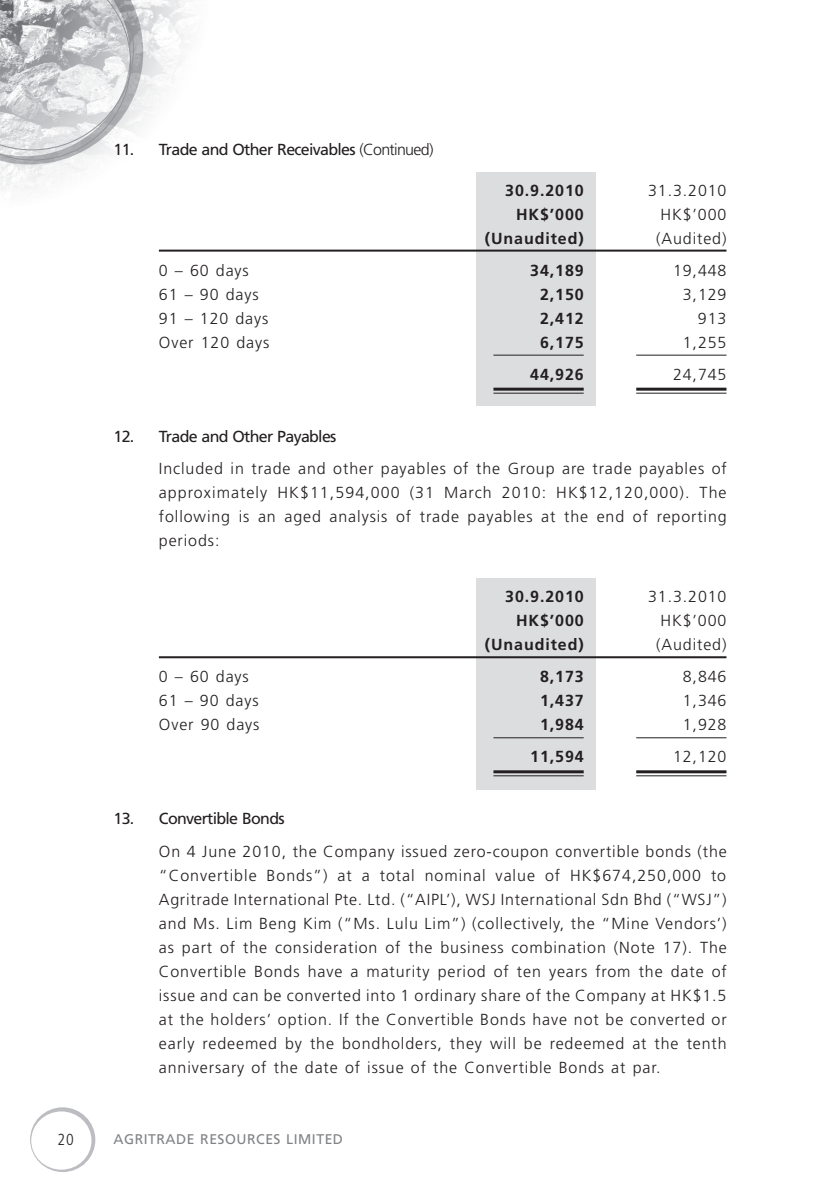
<style>
.page{position:relative;width:840px;height:1191px;background:#fff}
.page>*{position:absolute;margin:0;border:0;box-sizing:border-box;transform-origin:0 0}
.t1{font:300 16px/24px "Frutiger LT Std";letter-spacing:.055em;color:#231f20;text-align:justify}
.t2{font:700 16px "Frutiger LT Std";letter-spacing:.055em;color:#231f20}
.t3{font:16px "Frutiger LT Std";letter-spacing:-.045em;color:#231f20}
.t4{font:300 condensed 16px "Frutiger LT Std";color:#231f20}
.t5{font:14px "Frutiger LT Std";letter-spacing:.035em;color:#808285}
.s1{font-weight:300}
</style>
<div class="page">
<svg style="left:30px;top:1107px;width:65px;height:65px"></svg>
<img style="left:0;top:0;width:192px;height:191px">
<svg style="left:0;top:0;width:143px;height:165px"></svg>
<div style="left:476px;top:172px;width:119px;height:233px;background:#dcdddf"></div>
<hr style="left:159px;top:250px;width:567px;height:2px;background:#231f20">
<hr style="left:493px;top:355px;width:90px;height:1px;background:#231f20">
<hr style="left:636px;top:355px;width:90px;height:1px;background:#231f20">
<hr style="left:493px;top:388px;width:90px;height:3px;background:#231f20">
<hr style="left:493px;top:393px;width:90px;height:1px;background:#231f20">
<hr style="left:636px;top:388px;width:90px;height:3px;background:#231f20">
<hr style="left:636px;top:393px;width:90px;height:1px;background:#231f20">
<div style="left:476px;top:578px;width:119px;height:211px;background:#dcdddf"></div>
<hr style="left:159px;top:656px;width:567px;height:2px;background:#231f20">
<hr style="left:493px;top:737px;width:90px;height:1px;background:#231f20">
<hr style="left:636px;top:737px;width:90px;height:1px;background:#231f20">
<hr style="left:493px;top:770px;width:90px;height:3px;background:#231f20">
<hr style="left:493px;top:775px;width:90px;height:1px;background:#231f20">
<hr style="left:636px;top:770px;width:90px;height:3px;background:#231f20">
<hr style="left:636px;top:775px;width:90px;height:1px;background:#231f20">
<p class="t3" style="left:113px;top:140px;width:321px">11. Trade and Other Receivables <span class="s1">(Continued)</span></p>
<p class="t2" style="left:505px;top:181px;width:80px">30.9.2010</p>
<p class="t1" style="left:647px;top:178px;width:80px">31.3.2010</p>
<p class="t2" style="left:515px;top:205px;width:69px">HK$’000</p>
<p class="t1" style="left:660px;top:202px;width:67px">HK$’000</p>
<p class="t2" style="left:484px;top:229px;width:100px">(Unaudited)</p>
<p class="t1" style="left:655px;top:226px;width:72px">(Audited)</p>
<p class="t1" style="left:159px;top:258px;width:91px">0 – 60 days</p>
<p class="t2" style="left:530px;top:261px;width:55px">34,189</p>
<p class="t1" style="left:672px;top:258px;width:55px">19,448</p>
<p class="t1" style="left:159px;top:282px;width:101px">61 – 90 days</p>
<p class="t2" style="left:539px;top:285px;width:45px">2,150</p>
<p class="t1" style="left:682px;top:282px;width:45px">3,129</p>
<p class="t1" style="left:159px;top:306px;width:111px">91 – 120 days</p>
<p class="t2" style="left:539px;top:309px;width:45px">2,412</p>
<p class="t1" style="left:697px;top:306px;width:30px">913</p>
<p class="t1" style="left:159px;top:330px;width:112px">Over 120 days</p>
<p class="t2" style="left:539px;top:333px;width:45px">6,175</p>
<p class="t1" style="left:682px;top:330px;width:45px">1,255</p>
<p class="t2" style="left:530px;top:365px;width:55px">44,926</p>
<p class="t1" style="left:672px;top:362px;width:55px">24,745</p>
<p class="t3" style="left:113px;top:427px;width:224px">12. Trade and Other Payables</p>
<p class="t1" style="left:159px;top:457px;width:569px">Included in trade and other payables of the Group are trade payables of approximately HK$11,594,000 (31 March 2010: HK$12,120,000). The following is an aged analysis of trade payables at the end of reporting periods:</p>
<p class="t2" style="left:505px;top:587px;width:80px">30.9.2010</p>
<p class="t1" style="left:647px;top:585px;width:80px">31.3.2010</p>
<p class="t2" style="left:515px;top:611px;width:69px">HK$’000</p>
<p class="t1" style="left:660px;top:609px;width:67px">HK$’000</p>
<p class="t2" style="left:484px;top:635px;width:100px">(Unaudited)</p>
<p class="t1" style="left:655px;top:633px;width:72px">(Audited)</p>
<p class="t1" style="left:159px;top:665px;width:91px">0 – 60 days</p>
<p class="t2" style="left:539px;top:667px;width:45px">8,173</p>
<p class="t1" style="left:682px;top:665px;width:45px">8,846</p>
<p class="t1" style="left:159px;top:689px;width:101px">61 – 90 days</p>
<p class="t2" style="left:539px;top:691px;width:45px">1,437</p>
<p class="t1" style="left:682px;top:689px;width:45px">1,346</p>
<p class="t1" style="left:159px;top:713px;width:102px">Over 90 days</p>
<p class="t2" style="left:539px;top:715px;width:45px">1,984</p>
<p class="t1" style="left:682px;top:713px;width:45px">1,928</p>
<p class="t2" style="left:530px;top:747px;width:55px">11,594</p>
<p class="t1" style="left:672px;top:745px;width:55px">12,120</p>
<p class="t3" style="left:113px;top:809px;width:172px">13. Convertible Bonds</p>
<p class="t1" style="left:159px;top:839px;width:569px">On 4 June 2010, the Company issued zero-coupon convertible bonds (the “Convertible Bonds”) at a total nominal value of HK$674,250,000 to Agritrade International Pte. Ltd. (“AIPL’), WSJ International Sdn Bhd (“WSJ”) and Ms. Lim Beng Kim (“Ms. Lulu Lim”) (collectively, the “Mine Vendors’) as part of the consideration of the business combination (Note 17). The Convertible Bonds have a maturity period of ten years from the date of issue and can be converted into 1 ordinary share of the Company at HK$1.5 at the holders’ option. If the Convertible Bonds have not be converted or early redeemed by the bondholders, they will be redeemed at the tenth anniversary of the date of issue of the Convertible Bonds at par.</p>
<p class="t4" style="left:58px;top:1130px;width:18px">20</p>
<p class="t5" style="left:113px;top:1130px;width:231px">AGRITRADE RESOURCES LIMITED</p>
</div>
